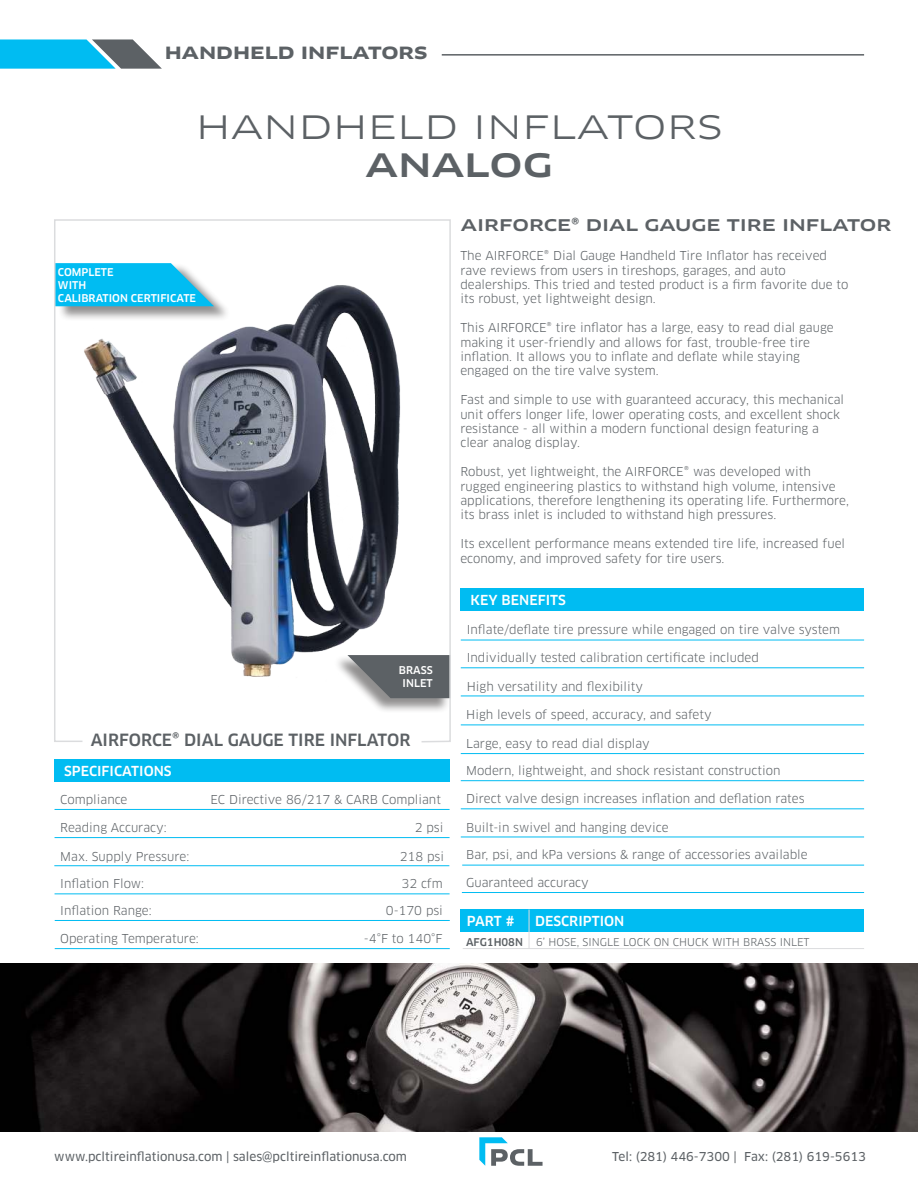
<style>
.page{position:relative;width:918px;height:1188px;background:#fff}
.page>*{position:absolute;margin:0;border:0;box-sizing:border-box;transform-origin:0 0}
.t1{font:31.5px "Clan OT Extd";color:#5c6165}
.t2{font:500 31.5px "Clan OT Extd";color:#5c6165}
.t3{font:500 16.5px "Clan OT";color:#5c6165}
.t4{font:700 16.5px "Clan OT Extd";color:#5c6165}
.t5{font:500 15.75px "Clan OT Extd";color:#5c6165}
.t6{font:500 13.5px "Clan OT";color:#fff}
.t7{font:12px/14.4px "Clan OT";color:#5c6165}
.t8{font:12px "Clan OT News";color:#5c6165}
.t9{font:10.5px "Clan OT";color:#5c6165}
.t10{font:500 10.5px/12.6px "Clan OT";color:#fff}
.s1{font-weight:500}
</style>
<div class="page">
<hr style="left:442px;top:54px;width:422px;height:2px;background:#5c6165">
<svg style="left:54px;top:219px;width:397px;height:524px"></svg>
<div style="left:54px;top:759px;width:395px;height:22px;background:#00bcf2"></div>
<hr style="left:55px;top:809px;width:395px;height:1px;background:#00bcf2">
<hr style="left:55px;top:837px;width:395px;height:1px;background:#00bcf2">
<hr style="left:54px;top:865px;width:395px;height:1px;background:#00bcf2">
<hr style="left:55px;top:893px;width:395px;height:1px;background:#00bcf2">
<div style="left:461px;top:588px;width:403px;height:22px;background:#00bcf2"></div>
<hr style="left:461px;top:640px;width:403px;height:1px;background:#00bcf2">
<hr style="left:461px;top:667px;width:403px;height:1px;background:#00bcf2">
<hr style="left:461px;top:696px;width:403px;height:1px;background:#00bcf2">
<img style="left:63px;top:227px;width:380px;height:492px">
<hr style="left:461px;top:780px;width:403px;height:1px;background:#00bcf2">
<hr style="left:461px;top:808px;width:403px;height:1px;background:#00bcf2">
<hr style="left:461px;top:837px;width:403px;height:1px;background:#00bcf2">
<hr style="left:462px;top:865px;width:402px;height:1px;background:#00bcf2">
<hr style="left:462px;top:892px;width:402px;height:1px;background:#00bcf2">
<hr style="left:55px;top:920px;width:395px;height:1px;background:#00bcf2">
<hr style="left:55px;top:948px;width:395px;height:1px;background:#00bcf2">
<hr style="left:461px;top:725px;width:403px;height:1px;background:#00bcf2">
<hr style="left:461px;top:753px;width:403px;height:1px;background:#00bcf2">
<svg style="left:0;top:39px;width:162px;height:30px;background:#3cafd1"></svg>
<div style="left:461px;top:910px;width:403px;height:22px;background:#00bcf2"></div>
<hr style="left:529px;top:910px;width:1px;height:39px;background:#dbdcde">
<hr style="left:463px;top:948px;width:401px;height:1px;background:#dbdcde">
<svg style="left:479px;top:1137px;width:64px;height:29px"></svg>
<img style="left:0;top:963px;width:918px;height:168px">
<h2 class="t4" style="left:165px;top:43px;width:264px">HANDHELD INFLATORS</h2>
<h1 class="t1" style="left:196px;top:110px;width:528px">HANDHELD INFLATORS</h1>
<h1 class="t2" style="left:365px;top:148px;width:189px">ANALOG</h1>
<p class="t10" style="left:58px;top:267px;width:140px">COMPLETE<br>WITH<br>CALIBRATION CERTIFICATE</p>
<p class="t10" style="left:399px;top:664px;width:35px;text-align:center">BRASS<br>INLET</p>
<h2 class="t3" style="left:91px;top:730px;width:321px">AIRFORCE® DIAL GAUGE TIRE INFLATOR</h2>
<p class="t6" style="left:64px;top:763px;width:109px">SPECIFICATIONS</p>
<p class="t7" style="left:60px;top:793px;width:69px">Compliance</p>
<p class="t7" style="left:211px;top:793px;width:232px">EC Directive 86/217 &amp; CARB Compliant</p>
<p class="t7" style="left:60px;top:821px;width:108px">Reading Accuracy:</p>
<p class="t7" style="left:415px;top:821px;width:30px">2 psi</p>
<p class="t7" style="left:60px;top:850px;width:130px">Max. Supply Pressure:</p>
<p class="t7" style="left:400px;top:850px;width:46px">218 psi</p>
<p class="t7" style="left:60px;top:876px;width:85px">Inflation Flow:</p>
<p class="t7" style="left:402px;top:876px;width:43px">32 cfm</p>
<p class="t7" style="left:60px;top:904px;width:93px">Inflation Range:</p>
<p class="t7" style="left:386px;top:904px;width:59px">0-170 psi</p>
<p class="t7" style="left:60px;top:932px;width:140px">Operating Temperature:</p>
<p class="t7" style="left:364px;top:932px;width:80px">-4°F to 140°F</p>
<h3 class="t5" style="left:461px;top:217px;width:432px">AIRFORCE® DIAL GAUGE TIRE INFLATOR</h3>
<p class="t7" style="left:460px;top:249px;width:389px">The AIRFORCE® Dial Gauge Handheld Tire Inflator has received rave reviews from users in tireshops, garages, and auto dealerships. This tried and tested product is a firm favorite due to its robust, yet lightweight design.</p>
<p class="t7" style="left:460px;top:321px;width:375px">This AIRFORCE® tire inflator has a large, easy to read dial gauge making it user-friendly and allows for fast, trouble-free tire inflation. It allows you to inflate and deflate while staying engaged on the tire valve system.</p>
<p class="t7" style="left:460px;top:393px;width:385px">Fast and simple to use with guaranteed accuracy, this mechanical unit offers longer life, lower operating costs, and excellent shock resistance - all within a modern functional design featuring a clear analog display.</p>
<p class="t7" style="left:460px;top:465px;width:390px">Robust, yet lightweight, the AIRFORCE® was developed with rugged engineering plastics to withstand high volume, intensive applications, therefore lengthening its operating life. Furthermore, its brass inlet is included to withstand high pressures.</p>
<p class="t7" style="left:460px;top:537px;width:386px">Its excellent performance means extended tire life, increased fuel economy, and improved safety for tire users.</p>
<p class="t6" style="left:471px;top:592px;width:97px">KEY BENEFITS</p>
<p class="t7" style="left:467px;top:623px;width:375px">Inflate/deflate tire pressure while engaged on tire valve system</p>
<p class="t7" style="left:467px;top:650px;width:294px">Individually tested calibration certificate included</p>
<p class="t7" style="left:467px;top:679px;width:178px">High versatility and flexibility</p>
<p class="t7" style="left:466px;top:708px;width:247px">High levels of speed, accuracy, and safety</p>
<p class="t7" style="left:466px;top:737px;width:185px">Large, easy to read dial display</p>
<p class="t7" style="left:466px;top:764px;width:316px">Modern, lightweight, and shock resistant construction</p>
<p class="t7" style="left:466px;top:792px;width:340px">Direct valve design increases inflation and deflation rates</p>
<p class="t7" style="left:466px;top:821px;width:204px">Built-in swivel and hanging device</p>
<p class="t7" style="left:466px;top:848px;width:343px">Bar, psi, and kPa versions &amp; range of accessories available</p>
<p class="t7" style="left:466px;top:876px;width:124px">Guaranteed accuracy</p>
<p class="t6" style="left:467px;top:914px;width:49px">PART #</p>
<p class="t6" style="left:535px;top:914px;width:91px">DESCRIPTION</p>
<p class="t9" style="left:466px;top:937px;width:345px"><span class="s1">AFG1H08N</span> 6’ HOSE, SINGLE LOCK ON CHUCK WITH BRASS INLET</p>
<p class="t8" style="left:54px;top:1151px;width:354px">www.pcltireinflationusa.com | sales@pcltireinflationusa.com</p>
<p class="t8" style="left:612px;top:1151px;width:255px">Tel: (281) 446-7300 | Fax: (281) 619-5613</p>
</div>
